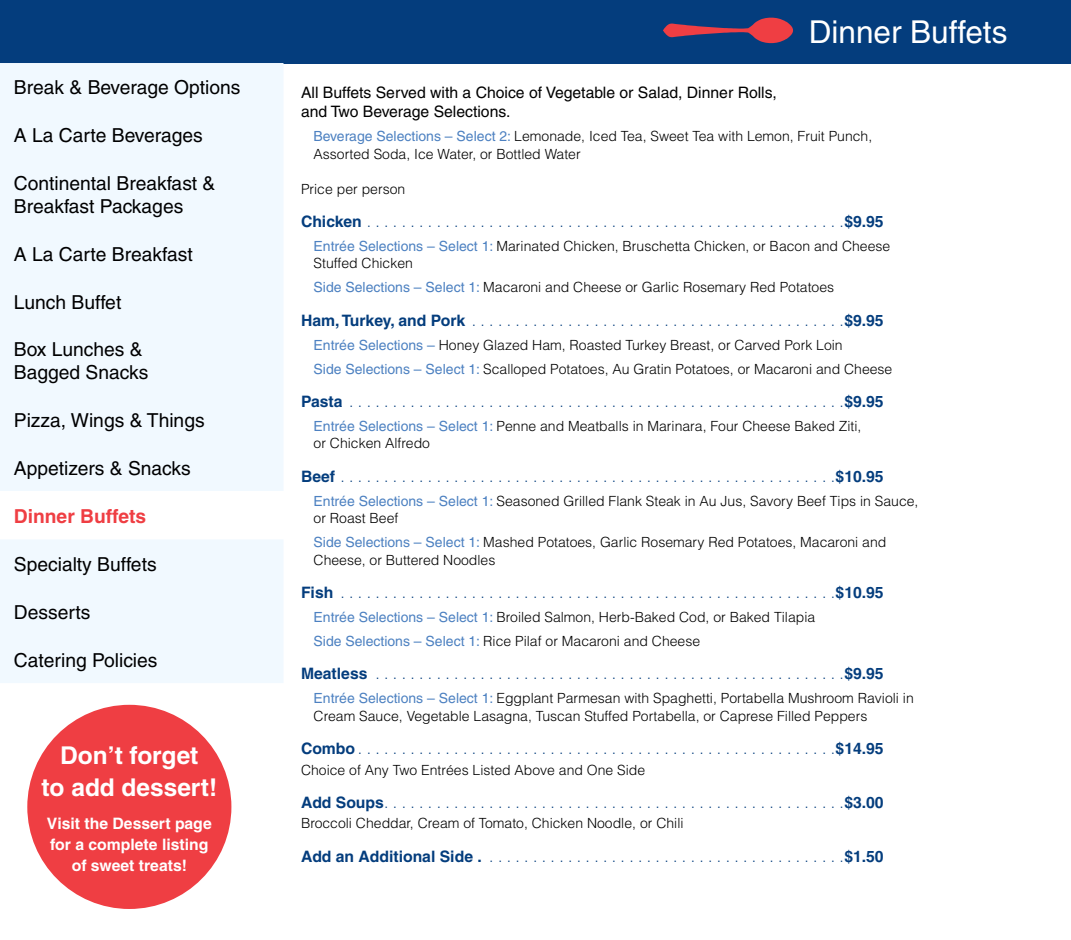
<style>
.page{position:relative;width:1071px;height:940px;background:#fff}
.page>*{position:absolute;margin:0;border:0;box-sizing:border-box;transform-origin:0 0}
.t1{font:31.5px "Helvetica";color:#fff}
.t2{font:700 24.5px/31.5px "Helvetica";color:#fff;text-align:center}
.t3{font:19.25px/23.1px "Helvetica";color:#000}
.t4{font:700 19.25px "Helvetica";color:#ef3e43}
.t5{font:300 15.75px "Helvetica";color:#043d7d}
.t6{font:15.75px/19.2px "Helvetica";color:#000}
.t7{font:700 15.75px/21px "Helvetica";color:#fff;text-align:center}
.t8{font:300 14px/17.5px "Helvetica";color:#000}
.s1{font-weight:400;color:#4d81c1}
.s2{font-weight:700}
</style>
<div class="page">
<div style="left:0;top:0;width:1071px;height:63px;background:#043d7d"></div>
<svg style="left:663px;top:18px;width:130px;height:25px"></svg>
<div style="left:27px;top:705px;width:204px;height:204px;background:#ef3e43;border-radius:50%"></div>
<div style="left:0;top:63px;width:284px;height:620px;background:#f1f9ff"></div>
<div style="left:0;top:491px;width:284px;height:48px;background:#fff"></div>
<h3 class="t3" style="left:14px;top:76px;width:228px">Break &amp; Beverage Options</h3>
<h3 class="t3" style="left:14px;top:124px;width:190px">A La Carte Beverages</h3>
<h3 class="t3" style="left:14px;top:172px;width:203px">Continental Breakfast &amp;<br>Breakfast Packages</h3>
<h3 class="t3" style="left:14px;top:242px;width:180px">A La Carte Breakfast</h3>
<h3 class="t3" style="left:14px;top:290px;width:109px">Lunch Buffet</h3>
<h3 class="t3" style="left:14px;top:338px;width:136px">Box Lunches &amp;<br>Bagged Snacks</h3>
<h3 class="t3" style="left:14px;top:409px;width:192px">Pizza, Wings &amp; Things</h3>
<h3 class="t3" style="left:14px;top:457px;width:178px">Appetizers &amp; Snacks</h3>
<h3 class="t4" style="left:14px;top:504px;width:134px">Dinner Buffets</h3>
<h3 class="t3" style="left:14px;top:552px;width:144px">Specialty Buffets</h3>
<h3 class="t3" style="left:14px;top:600px;width:78px">Desserts</h3>
<h3 class="t3" style="left:14px;top:648px;width:145px">Catering Policies</h3>
<h2 class="t2" style="left:41px;top:739px;width:177px">Don’t forget<br>to add dessert!</h2>
<p class="t7" style="left:47px;top:813px;width:166px">Visit the Dessert page for a complete listing of sweet treats!</p>
<h1 class="t1" style="left:809px;top:14px;width:200px">Dinner Buffets</h1>
<p class="t6" style="left:301px;top:83px;width:477px">All Buffets Served with a Choice of Vegetable or Salad, Dinner Rolls, and Two Beverage Selections.</p>
<p class="t8" style="left:314px;top:127px;width:560px"><span class="s1">Beverage Selections – Select 2:</span> Lemonade, Iced Tea, Sweet Tea with Lemon, Fruit Punch,<br>Assorted Soda, Ice Water, or Bottled Water</p>
<p class="t8" style="left:301px;top:179px;width:106px">Price per person</p>
<p class="t5" style="left:301px;top:212px;width:584px"><span class="s2">Chicken</span> . . . . . . . . . . . . . . . . . . . . . . . . . . . . . . . . . . . . . . . . . . . . . . . . . . . . . . <span class="s2">$9.95</span></p>
<p class="t8" style="left:314px;top:237px;width:578px"><span class="s1">Entrée Selections – Select 1:</span> Marinated Chicken, Bruschetta Chicken, or Bacon and Cheese<br>Stuffed Chicken</p>
<p class="t8" style="left:314px;top:278px;width:522px"><span class="s1">Side Selections – Select 1:</span> Macaroni and Cheese or Garlic Rosemary Red Potatoes</p>
<p class="t5" style="left:301px;top:310px;width:584px"><span class="s2">Ham, Turkey, and Pork</span> . . . . . . . . . . . . . . . . . . . . . . . . . . . . . . . . . . . . . . . . . . <span class="s2">$9.95</span></p>
<p class="t8" style="left:314px;top:332px;width:580px;line-height:23.8px"><span class="s1">Entrée Selections –</span> Honey Glazed Ham, Roasted Turkey Breast, or Carved Pork Loin<br><span class="s1">Side Selections – Select 1:</span> Scalloped Potatoes, Au Gratin Potatoes, or Macaroni and Cheese</p>
<p class="t5" style="left:301px;top:392px;width:584px"><span class="s2">Pasta</span> . . . . . . . . . . . . . . . . . . . . . . . . . . . . . . . . . . . . . . . . . . . . . . . . . . . . . . . . <span class="s2">$9.95</span></p>
<p class="t8" style="left:314px;top:417px;width:549px"><span class="s1">Entrée Selections – Select 1:</span> Penne and Meatballs in Marinara, Four Cheese Baked Ziti, or Chicken Alfredo</p>
<p class="t5" style="left:301px;top:466px;width:584px"><span class="s2">Beef</span> . . . . . . . . . . . . . . . . . . . . . . . . . . . . . . . . . . . . . . . . . . . . . . . . . . . . . . . . <span class="s2">$10.95</span></p>
<p class="t8" style="left:314px;top:492px;width:606px"><span class="s1">Entrée Selections – Select 1:</span> Seasoned Grilled Flank Steak in Au Jus, Savory Beef Tips in Sauce, or Roast Beef</p>
<p class="t8" style="left:314px;top:533px;width:574px"><span class="s1">Side Selections – Select 1:</span> Mashed Potatoes, Garlic Rosemary Red Potatoes, Macaroni and<br>Cheese, or Buttered Noodles</p>
<p class="t5" style="left:301px;top:583px;width:584px"><span class="s2">Fish</span> . . . . . . . . . . . . . . . . . . . . . . . . . . . . . . . . . . . . . . . . . . . . . . . . . . . . . . . . <span class="s2">$10.95</span></p>
<p class="t8" style="left:314px;top:605px;width:503px;line-height:23.8px"><span class="s1">Entrée Selections – Select 1:</span> Broiled Salmon, Herb-Baked Cod, or Baked Tilapia<br><span class="s1">Side Selections – Select 1:</span> Rice Pilaf or Macaroni and Cheese</p>
<p class="t5" style="left:301px;top:664px;width:584px"><span class="s2">Meatless</span> . . . . . . . . . . . . . . . . . . . . . . . . . . . . . . . . . . . . . . . . . . . . . . . . . . . . . <span class="s2">$9.95</span></p>
<p class="t8" style="left:314px;top:689px;width:602px"><span class="s1">Entrée Selections – Select 1:</span> Eggplant Parmesan with Spaghetti, Portabella Mushroom Ravioli in<br>Cream Sauce, Vegetable Lasagna, Tuscan Stuffed Portabella, or Caprese Filled Peppers</p>
<p class="t5" style="left:301px;top:739px;width:584px"><span class="s2">Combo</span> . . . . . . . . . . . . . . . . . . . . . . . . . . . . . . . . . . . . . . . . . . . . . . . . . . . . . . <span class="s2">$14.95</span></p>
<p class="t8" style="left:301px;top:760px;width:346px">Choice of Any Two Entrées Listed Above and One Side</p>
<p class="t5" style="left:301px;top:793px;width:584px"><span class="s2">Add Soups</span> . . . . . . . . . . . . . . . . . . . . . . . . . . . . . . . . . . . . . . . . . . . . . . . . . . . . <span class="s2">$3.00</span></p>
<p class="t8" style="left:301px;top:814px;width:384px">Broccoli Cheddar, Cream of Tomato, Chicken Noodle, or Chili</p>
<p class="t5" style="left:301px;top:846px;width:584px"><span class="s2">Add an Additional Side .</span> . . . . . . . . . . . . . . . . . . . . . . . . . . . . . . . . . . . . . . . . <span class="s2">$1.50</span></p>
</div>
